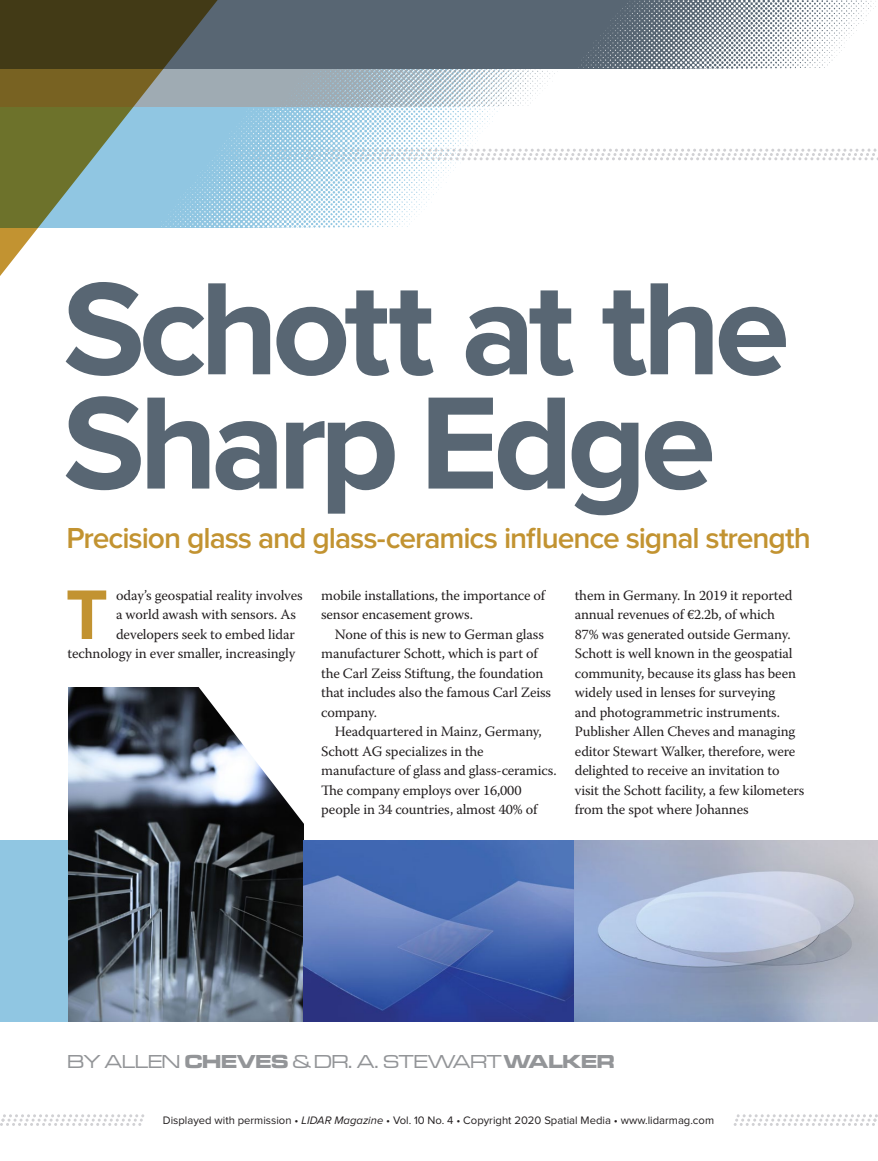
<style>
.page{position:relative;width:878px;height:1161px;background:#fff}
.page>*{position:absolute;margin:0;border:0;box-sizing:border-box;transform-origin:0 0}
.t1{font:700 136.35px/114.3px "Proxima Nova";letter-spacing:-.05em;color:#586673}
.t2{font:700 72.75px "Proxima Nova";color:#c29331}
.t3{font:600 30px "Proxima Nova";letter-spacing:-.035em;color:#c29331}
.t4{font:19.5px "Microgramma D Medi Exte";color:#939598}
.t5{font:14.25px/19.5px "Warnock Pro";letter-spacing:-.01em;color:#231f20}
.t6{font:11.25px "Proxima Nova";color:#231f20}
.s1{font-family:"Microgramma D Bold Exte"}
.s2{font-style:italic}
</style>
<div class="page">
<svg style="left:566px;top:149px;width:312px;height:11px"></svg>
<img style="left:68px;top:688px;width:235px;height:334px">
<svg style="left:186px;top:687px;width:118px;height:137px"></svg>
<img style="left:335px;top:107px;width:231px;height:121px">
<img style="left:303px;top:841px;width:575px;height:181px">
<img style="left:335px;top:69px;width:223px;height:38px">
<img style="left:335px;top:0;width:541px;height:69px">
<svg style="left:0;top:0;width:335px;height:276px"></svg>
<svg style="left:0;top:1114px;width:878px;height:12px"></svg>
<h1 class="t1" style="left:63px;top:275px;width:728px">Schott at the<br>Sharp Edge</h1>
<h3 class="t3" style="left:66px;top:521px;width:745px">Precision glass and glass-ceramics influence signal strength</h3>
<h2 class="t2" style="left:66px;top:573px;width:44px">T</h2>
<p class="t5" style="left:116px;top:585px;width:188px">oday’s geospatial reality involves</p>
<p class="t5" style="left:116px;top:605px;width:181px">a world awash with sensors. As</p>
<p class="t5" style="left:116px;top:624px;width:180px">developers seek to embed lidar</p>
<p class="t5" style="left:68px;top:644px;width:229px">technology in ever smaller, increasingly</p>
<p class="t5" style="left:321px;top:585px;width:225px">mobile installations, the importance of sensor encasement grows.</p>
<p class="t5" style="left:321px;top:624px;width:231px;text-indent:13px">None of this is new to German glass manufacturer Schott, which is part of the Carl Zeiss Stiftung, the foundation that includes also the famous Carl Zeiss company.</p>
<p class="t5" style="left:321px;top:722px;width:237px;text-indent:13px">Headquartered in Mainz, Germany, Schott AG specializes in the manufacture of glass and glass-ceramics.<br>The company employs over 16,000 people in 34 countries, almost 40% of</p>
<p class="t5" style="left:574px;top:585px;width:231px">them in Germany. In 2019 it reported annual revenues of €2.2b, of which<br>87% was generated outside Germany.<br>Schott is well known in the geospatial community, because its glass has been widely used in lenses for surveying<br>and photogrammetric instruments.<br>Publisher Allen Cheves and managing editor Stewart Walker, therefore, were delighted to receive an invitation to visit the Schott facility, a few kilometers from the spot where Johannes</p>
<h3 class="t4" style="left:68px;top:1049px;width:548px">BY ALLEN <span class="s1">CHEVES</span> &amp; DR. A. STEWART<span class="s1">WALKER</span></h3>
<p class="t6" style="left:163px;top:1114px;width:552px">Displayed with permission • <span class="s2">LIDAR Magazine</span> • Vol. 10 No. 4 • Copyright 2020 Spatial Media • www.lidarmag.com</p>
</div>
